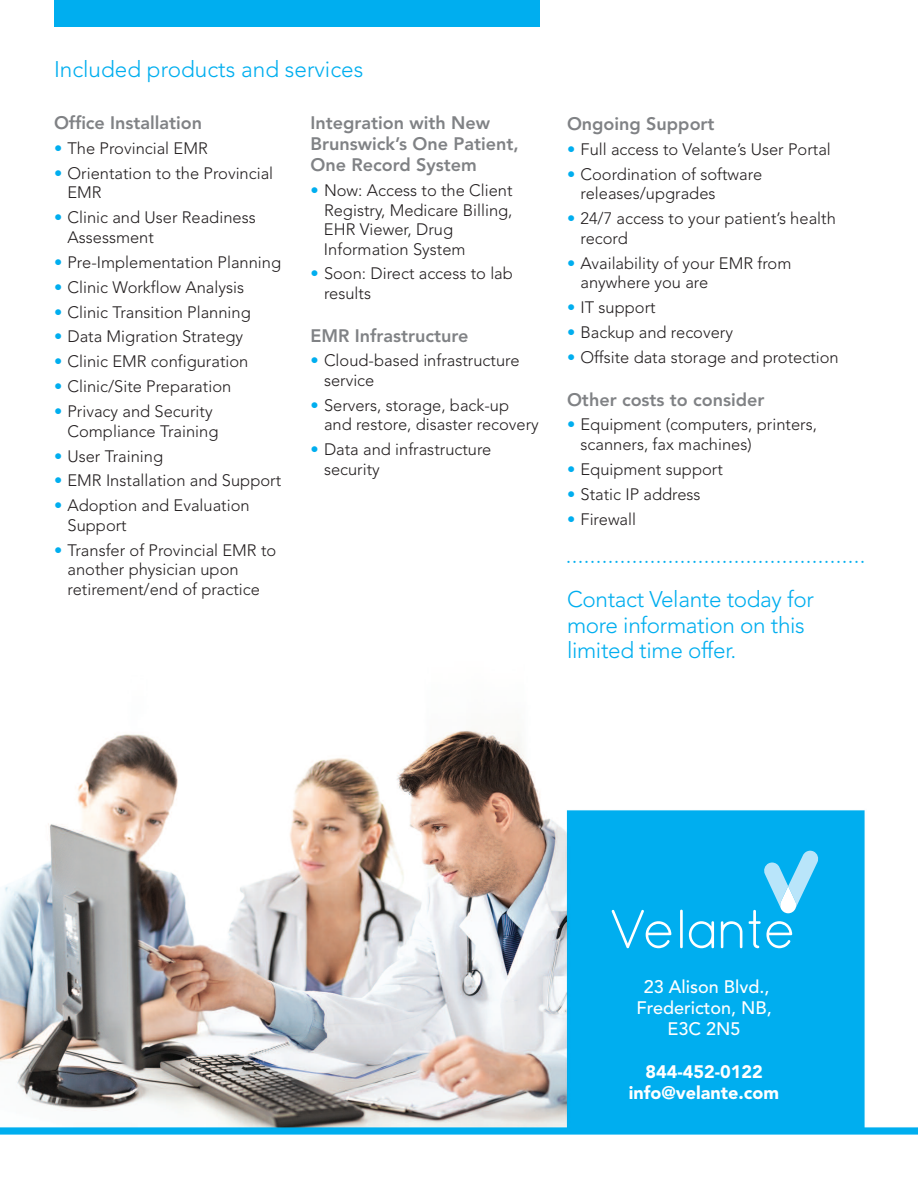
<style>
.page{position:relative;width:918px;height:1188px;background:#fff}
.page>*{position:absolute;margin:0;border:0;box-sizing:border-box;transform-origin:0 0}
.t1{font:300 22.5px/25.5px "Avenir";letter-spacing:-.015em;color:#00aeef}
.t2{font:800 18px/21px "Avenir";color:#808285}
.t3{font:500 18px/21px "Avenir";color:#fff;text-align:center}
.t4{font:900 18px/21px "Avenir";color:#fff;text-align:center}
.t5{font:300 16.5px/19.5px "Avenir";color:#231f20}
.t6{font:300 6px "Avenir";color:#00aeef}
.s1{font-weight:800;color:#00aeef}
</style>
<div class="page">
<img style="left:0;top:730px;width:918px;height:405px">
<div style="left:54px;top:0;width:486px;height:27px;background:#00aeef"></div>
<svg style="left:680px;top:910px;width:3px;height:38px"></svg>
<svg style="left:612px;top:910px;width:59px;height:38px;background:#32bdf2"></svg>
<svg style="left:721px;top:921px;width:21px;height:27px"></svg>
<svg style="left:749px;top:851px;width:70px;height:97px;background:#3bc0f2"></svg>
<svg style="left:689px;top:921px;width:25px;height:27px"></svg>
<h1 class="t1" style="left:54px;top:56px;width:311px">Included products and services</h1>
<p class="t2" style="left:54px;top:112px;width:150px">Office Installation</p>
<p class="t5" style="left:54px;top:139px;width:155px"><span class="s1">•</span> The Provincial EMR</p>
<p class="t5" style="left:68px;top:164px;width:207px;text-indent:-14px"><span class="s1">•</span> Orientation to the Provincial<br>EMR</p>
<p class="t5" style="left:67px;top:208px;width:190px;text-indent:-13px"><span class="s1">•</span> Clinic and User Readiness<br>Assessment</p>
<p class="t5" style="left:54px;top:252px;width:229px"><span class="s1">•</span> Pre-Implementation Planning</p>
<p class="t5" style="left:54px;top:277px;width:192px"><span class="s1">•</span> Clinic Workflow Analysis</p>
<p class="t5" style="left:54px;top:302px;width:198px"><span class="s1">•</span> Clinic Transition Planning</p>
<p class="t5" style="left:54px;top:327px;width:191px"><span class="s1">•</span> Data Migration Strategy</p>
<p class="t5" style="left:54px;top:352px;width:196px"><span class="s1">•</span> Clinic EMR configuration</p>
<p class="t5" style="left:54px;top:377px;width:179px"><span class="s1">•</span> Clinic/Site Preparation</p>
<p class="t5" style="left:68px;top:402px;width:152px;text-indent:-14px"><span class="s1">•</span> Privacy and Security<br>Compliance Training</p>
<p class="t5" style="left:54px;top:446px;width:111px"><span class="s1">•</span> User Training</p>
<p class="t5" style="left:54px;top:471px;width:229px"><span class="s1">•</span> EMR Installation and Support</p>
<p class="t5" style="left:67px;top:496px;width:184px;text-indent:-13px"><span class="s1">•</span> Adoption and Evaluation<br>Support</p>
<p class="t5" style="left:67px;top:540px;width:210px;text-indent:-13px"><span class="s1">•</span> Transfer of Provincial EMR to another physician upon retirement/end of practice</p>
<p class="t2" style="left:310px;top:112px;width:210px">Integration with New<br>Brunswick’s One Patient,<br>One Record System</p>
<p class="t5" style="left:324px;top:181px;width:190px;text-indent:-13px"><span class="s1">•</span> Now: Access to the Client<br>Registry, Medicare Billing,<br>EHR Viewer, Drug<br>Information System</p>
<p class="t5" style="left:324px;top:264px;width:190px;text-indent:-14px"><span class="s1">•</span> Soon: Direct access to lab results</p>
<p class="t2" style="left:310px;top:325px;width:160px">EMR Infrastructure</p>
<p class="t5" style="left:324px;top:351px;width:197px;text-indent:-14px"><span class="s1">•</span> Cloud-based infrastructure service</p>
<p class="t5" style="left:324px;top:395px;width:216px;text-indent:-14px"><span class="s1">•</span> Servers, storage, back-up and restore, disaster recovery</p>
<p class="t5" style="left:324px;top:440px;width:169px;text-indent:-14px"><span class="s1">•</span> Data and infrastructure security</p>
<p class="t2" style="left:567px;top:113px;width:149px">Ongoing Support</p>
<p class="t5" style="left:567px;top:140px;width:265px"><span class="s1">•</span> Full access to Velante’s User Portal</p>
<p class="t5" style="left:580px;top:165px;width:183px;text-indent:-13px"><span class="s1">•</span> Coordination of software releases/upgrades</p>
<p class="t5" style="left:581px;top:209px;width:257px;text-indent:-14px"><span class="s1">•</span> 24/7 access to your patient’s health record</p>
<p class="t5" style="left:580px;top:253px;width:212px;text-indent:-13px"><span class="s1">•</span> Availability of your EMR from anywhere you are</p>
<p class="t5" style="left:567px;top:298px;width:90px"><span class="s1">•</span> IT support</p>
<p class="t5" style="left:567px;top:323px;width:168px"><span class="s1">•</span> Backup and recovery</p>
<p class="t5" style="left:567px;top:348px;width:273px"><span class="s1">•</span> Offsite data storage and protection</p>
<p class="t2" style="left:567px;top:389px;width:199px">Other costs to consider</p>
<p class="t5" style="left:580px;top:415px;width:238px;text-indent:-13px"><span class="s1">•</span> Equipment (computers, printers, scanners, fax machines)</p>
<p class="t5" style="left:567px;top:459px;width:157px"><span class="s1">•</span> Equipment support</p>
<p class="t5" style="left:567px;top:484px;width:135px"><span class="s1">•</span> Static IP address</p>
<p class="t5" style="left:567px;top:509px;width:71px"><span class="s1">•</span> Firewall</p>
<p class="t6" style="left:567px;top:559px;width:298px">••••••••••••••••••••••••••••••••••••••••••••••••••</p>
<h1 class="t1" style="left:567px;top:587px;width:249px">Contact Velante today for more information on this limited time offer.</h1>
<p class="t3" style="left:636px;top:975px;width:137px">23 Alison Blvd.,<br>Fredericton, NB,<br>E3C 2N5</p>
<p class="t4" style="left:629px;top:1060px;width:152px">844-452-0122 info@velante.com</p>
</div>
